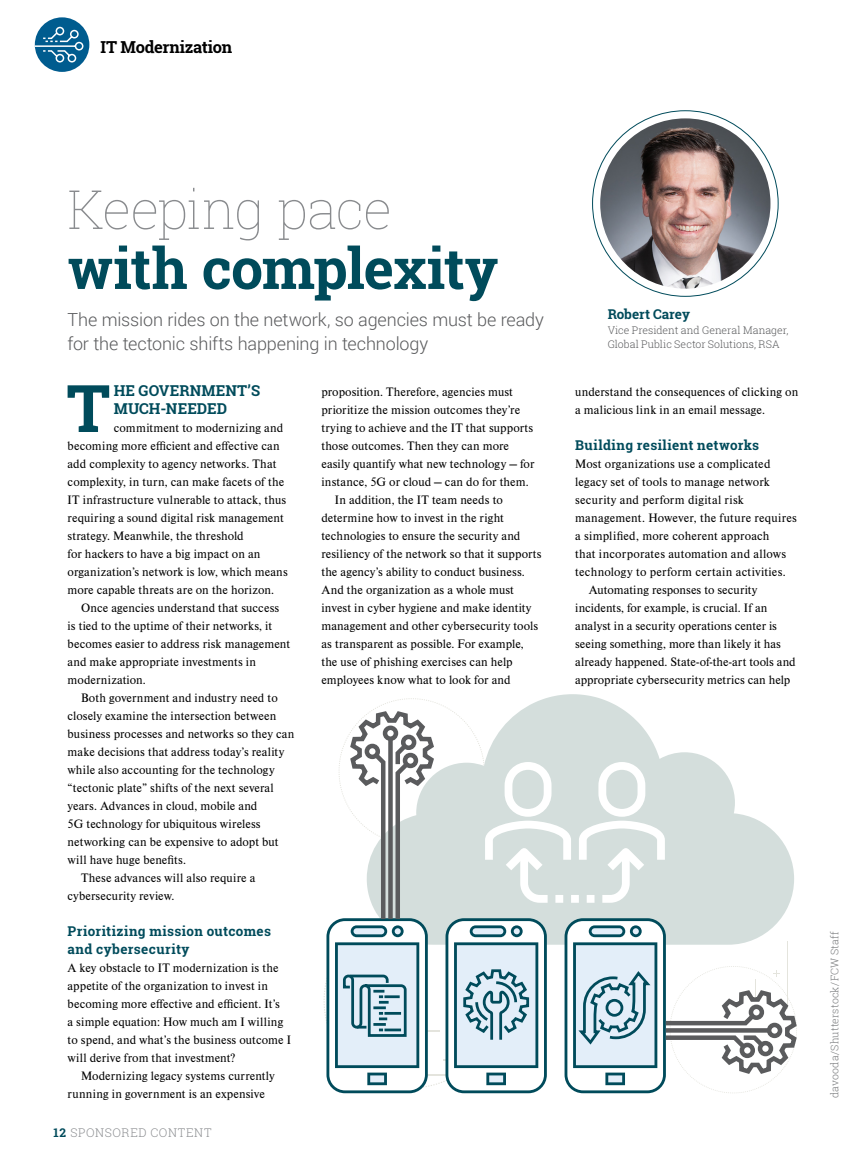
<style>
.page{position:relative;width:864px;height:1161px;background:#fff}
.page>*{position:absolute;margin:0;border:0;box-sizing:border-box;transform-origin:0 0}
.t1{font:700 65.7px "Roboto Slab";color:#004b5b}
.t2{font:700 57px "Roboto Slab";letter-spacing:-.015em;color:#004b5b}
.t3{font:100 54px "Roboto Slab";letter-spacing:-.025em;color:#898b8e}
.t4{font:300 18px/24px "Roboto";letter-spacing:-.01em;color:#5a5b5d}
.t5{font:700 16.5px "Roboto Slab";letter-spacing:-.02em;color:#000}
.t6{font:700 15px/18px "Roboto Slab";letter-spacing:.005em;color:#004b5b}
.t7{font:700 13.5px/18px "Roboto Slab";letter-spacing:.025em;color:#004b5b}
.t8{font:700 13.5px "Roboto Slab";letter-spacing:-.005em;color:#004b5b}
.t9{font:12.75px/18px "Nimbus Rom DOT";letter-spacing:.005em;color:#000}
.t10{font:300 12px "Roboto Slab";letter-spacing:.05em;color:#8d8f92}
.t11{font:300 10.5px/14.2px "Roboto Slab";color:#5a5b5d}
.t12{font:300 10.5px "Roboto Slab";letter-spacing:.015em;color:#7a7c7e}
.s1{font-weight:700;color:#004b5b}
</style>
<div class="page">
<div style="left:35px;top:17px;width:54px;height:55px;background:#005c8f;border-radius:50%"></div>
<svg style="left:35px;top:26px;width:49px;height:37px"></svg>
<img style="left:600px;top:118px;width:171px;height:171px;border-radius:85px">
<svg style="left:324px;top:698px;width:473px;height:395px"></svg>
<p class="t5" style="left:100px;top:36px;width:133px">IT Modernization</p>
<h3 class="t3" style="left:68px;top:172px;width:326px">Keeping pace</h3>
<h2 class="t2" style="left:68px;top:229px;width:432px">with complexity</h2>
<h3 class="t4" style="left:68px;top:307px;width:478px">The mission rides on the network, so agencies must be ready for the tectonic shifts happening in technology</h3>
<h1 class="t1" style="left:66px;top:363px;width:46px">T</h1>
<p class="t6" style="left:114px;top:381px;width:148px">HE GOVERNMENT’S<br>MUCH-NEEDED</p>
<p class="t9" style="left:68px;top:419px;width:222px;text-indent:46px">commitment to modernizing and becoming more efficient and effective can add complexity to agency networks. That complexity, in turn, can make facets of the IT infrastructure vulnerable to attack, thus requiring a sound digital risk management strategy. Meanwhile, the threshold<br>for hackers to have a big impact on an organization’s network is low, which means more capable threats are on the horizon.</p>
<p class="t9" style="left:68px;top:599px;width:224px;text-indent:14px">Once agencies understand that success is tied to the uptime of their networks, it becomes easier to address risk management and make appropriate investments in modernization.</p>
<p class="t9" style="left:81px;top:689px;width:198px">Both government and industry need to</p>
<p class="t9" style="left:68px;top:707px;width:210px">closely examine the intersection between</p>
<p class="t9" style="left:68px;top:725px;width:228px">business processes and networks so they can</p>
<p class="t9" style="left:68px;top:743px;width:218px">make decisions that address today’s reality</p>
<p class="t9" style="left:68px;top:761px;width:209px">while also accounting for the technology</p>
<p class="t9" style="left:68px;top:779px;width:208px">“tectonic plate” shifts of the next several</p>
<p class="t9" style="left:68px;top:797px;width:191px">years. Advances in cloud, mobile and</p>
<p class="t9" style="left:68px;top:815px;width:195px">5G technology for ubiquitous wireless</p>
<p class="t9" style="left:68px;top:833px;width:213px">networking can be expensive to adopt but</p>
<p class="t9" style="left:68px;top:851px;width:120px">will have huge benefits.</p>
<p class="t9" style="left:81px;top:869px;width:176px">These advances will also require a</p>
<p class="t9" style="left:68px;top:887px;width:108px">cybersecurity review.</p>
<p class="t7" style="left:68px;top:922px;width:205px">Prioritizing mission outcomes and cybersecurity</p>
<p class="t9" style="left:68px;top:959px;width:225px">A key obstacle to IT modernization is the appetite of the organization to invest in becoming more effective and efficient. It’s<br>a simple equation: How much am I willing to spend, and what’s the business outcome I will derive from that investment?</p>
<p class="t9" style="left:68px;top:1067px;width:209px;text-indent:14px">Modernizing legacy systems currently running in government is an expensive</p>
<p class="t10" style="left:53px;top:1125px;width:160px"><span class="s1">12</span> SPONSORED CONTENT</p>
<p class="t9" style="left:321px;top:383px;width:193px">proposition. Therefore, agencies must</p>
<p class="t9" style="left:321px;top:401px;width:200px">prioritize the mission outcomes they’re</p>
<p class="t9" style="left:321px;top:419px;width:213px">trying to achieve and the IT that supports</p>
<p class="t9" style="left:321px;top:437px;width:189px">those outcomes. Then they can more</p>
<p class="t9" style="left:321px;top:455px;width:215px">easily quantify what new technology — for</p>
<p class="t9" style="left:321px;top:473px;width:209px">instance, 5G or cloud — can do for them.</p>
<p class="t9" style="left:335px;top:491px;width:170px">In addition, the IT team needs to</p>
<p class="t9" style="left:321px;top:509px;width:184px">determine how to invest in the right</p>
<p class="t9" style="left:321px;top:527px;width:201px">technologies to ensure the security and</p>
<p class="t9" style="left:321px;top:545px;width:222px">resiliency of the network so that it supports</p>
<p class="t9" style="left:321px;top:563px;width:205px">the agency’s ability to conduct business.</p>
<p class="t9" style="left:321px;top:581px;width:194px">And the organization as a whole must</p>
<p class="t9" style="left:321px;top:599px;width:212px">invest in cyber hygiene and make identity</p>
<p class="t9" style="left:321px;top:617px;width:218px">management and other cybersecurity tools</p>
<p class="t9" style="left:321px;top:635px;width:204px">as transparent as possible. For example,</p>
<p class="t9" style="left:321px;top:653px;width:193px">the use of phishing exercises can help</p>
<p class="t9" style="left:321px;top:671px;width:191px">employees know what to look for and</p>
<p class="t8" style="left:608px;top:305px;width:84px">Robert Carey</p>
<p class="t11" style="left:608px;top:323px;width:183px">Vice President and General Manager,<br>Global Public Sector Solutions, RSA</p>
<p class="t9" style="left:575px;top:383px;width:225px">understand the consequences of clicking on a malicious link in an email message.</p>
<p class="t7" style="left:575px;top:436px;width:186px">Building resilient networks</p>
<p class="t9" style="left:575px;top:455px;width:197px">Most organizations use a complicated</p>
<p class="t9" style="left:575px;top:473px;width:196px">legacy set of tools to manage network</p>
<p class="t9" style="left:575px;top:491px;width:170px">security and perform digital risk</p>
<p class="t9" style="left:575px;top:509px;width:223px">management. However, the future requires</p>
<p class="t9" style="left:575px;top:527px;width:196px">a simplified, more coherent approach</p>
<p class="t9" style="left:575px;top:545px;width:213px">that incorporates automation and allows</p>
<p class="t9" style="left:575px;top:563px;width:212px">technology to perform certain activities.</p>
<p class="t9" style="left:589px;top:581px;width:170px">Automating responses to security</p>
<p class="t9" style="left:575px;top:599px;width:194px">incidents, for example, is crucial. If an</p>
<p class="t9" style="left:575px;top:617px;width:203px">analyst in a security operations center is</p>
<p class="t9" style="left:575px;top:635px;width:207px">seeing something, more than likely it has</p>
<p class="t9" style="left:575px;top:653px;width:222px">already happened. State-of-the-art tools and</p>
<p class="t9" style="left:575px;top:671px;width:217px">appropriate cybersecurity metrics can help</p>
<p class="t12" style="left:828px;top:1098px;width:169px;rotate:-90deg">davooda/Shutterstock/FCW Staff</p>
</div>
